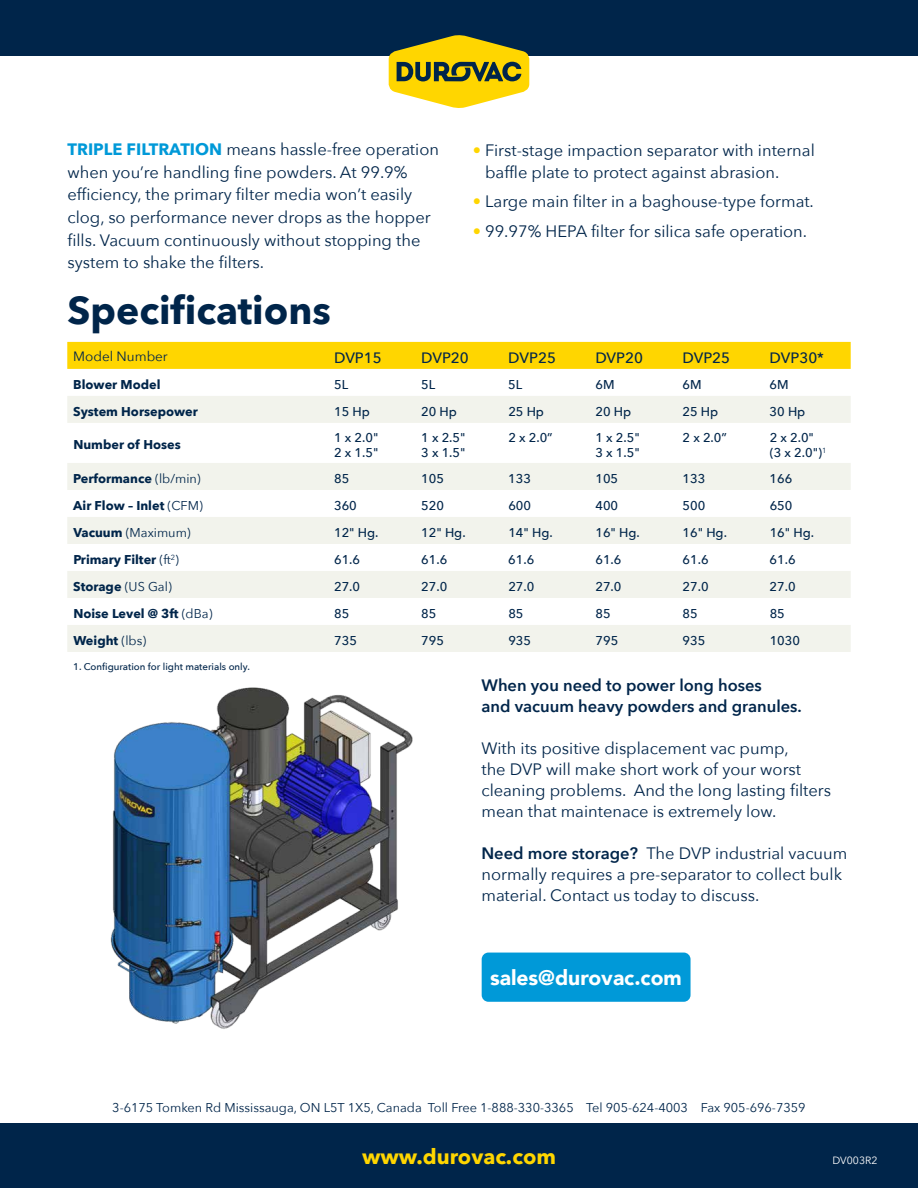
<style>
.page{position:relative;width:918px;height:1188px;background:#fff}
.page>*{position:absolute;margin:0;border:0;box-sizing:border-box;transform-origin:0 0}
.t1{font:700 39px "Avenir Next";color:#00254a}
.t2{font:700 21.15px "Avenir Next";color:#ffd600}
.t3{font:900 21px "Avenir";color:#fff}
.t4{font:16.5px/22.5px "Avenir Next";color:#00254a}
.t5{font:600 16.5px/21px "Avenir Next";color:#00254a}
.t6{font:500 15px "Avenir Next";color:#00254a}
.t7{font:13.5px "Avenir Next";color:#00254a}
.t8{font:500 12.75px/15.3px "Avenir Next";color:#00254a}
.t9{font:700 12.75px "Avenir Next";color:#00254a}
.t10{font:12.75px "Avenir Next";color:#00254a}
.t11{font:10.5px "Avenir Next";color:#fff}
.t12{font:500 9.75px "Avenir Next";color:#00254a}
.s1{font-weight:700;color:#0099d8}
.s2{color:#ffd600}
.s3{font-weight:400}
.s4{font-weight:700}
.s5{font-weight:600}
</style>
<div class="page">
<div style="left:0;top:1124px;width:918px;height:64px;background:#00254a"></div>
<div style="left:0;top:0;width:918px;height:55px;background:#00254a"></div>
<svg style="left:389px;top:35px;width:140px;height:73px"></svg>
<div style="left:67px;top:342px;width:784px;height:27px;background:#ffd600"></div>
<svg style="left:67px;top:396px;width:784px;height:256px;fill:#f2f3ec"></svg>
<img style="left:110px;top:687px;width:303px;height:342px">
<div style="left:482px;top:953px;width:209px;height:49px;background:#0099d8;border-radius:7px"></div>
<p class="t4" style="left:68px;top:138px;width:373px"><span class="s1">TRIPLE FILTRATION</span> means hassle-free operation when you’re handling fine powders. At 99.9% efficiency, the primary filter media won’t easily clog, so performance never drops as the hopper fills. Vacuum continuously without stopping the system to shake the filters.</p>
<p class="t4" style="left:485px;top:138px;width:331px;text-indent:-12px"><span class="s2">•</span> First-stage impaction separator with internal baffle plate to protect against abrasion.</p>
<p class="t4" style="left:473px;top:190px;width:343px"><span class="s2">•</span> Large main filter in a baghouse-type format.</p>
<p class="t4" style="left:473px;top:219px;width:336px"><span class="s2">•</span> 99.97% HEPA filter for silica safe operation.</p>
<h1 class="t1" style="left:68px;top:276px;width:265px">Specifications</h1>
<p class="t7" style="left:73px;top:345px;width:96px">Model Number</p>
<p class="t6" style="left:334px;top:345px;width:49px">DVP15</p>
<p class="t6" style="left:421px;top:345px;width:49px">DVP20</p>
<p class="t6" style="left:508px;top:345px;width:49px">DVP25</p>
<p class="t6" style="left:595px;top:345px;width:49px">DVP20</p>
<p class="t6" style="left:683px;top:345px;width:49px">DVP25</p>
<p class="t6" style="left:770px;top:345px;width:56px">DVP30*</p>
<p class="t9" style="left:73px;top:373px;width:89px">Blower Model</p>
<p class="t8" style="left:334px;top:376px;width:16px">5L</p>
<p class="t8" style="left:421px;top:376px;width:16px">5L</p>
<p class="t8" style="left:508px;top:376px;width:16px">5L</p>
<p class="t8" style="left:595px;top:376px;width:21px">6M</p>
<p class="t8" style="left:683px;top:376px;width:21px">6M</p>
<p class="t8" style="left:770px;top:376px;width:21px">6M</p>
<p class="t9" style="left:73px;top:400px;width:126px">System Horsepower</p>
<p class="t8" style="left:334px;top:403px;width:37px">15 Hp</p>
<p class="t8" style="left:421px;top:403px;width:37px">20 Hp</p>
<p class="t8" style="left:508px;top:403px;width:37px">25 Hp</p>
<p class="t8" style="left:595px;top:403px;width:37px">20 Hp</p>
<p class="t8" style="left:683px;top:403px;width:37px">25 Hp</p>
<p class="t8" style="left:770px;top:403px;width:37px">30 Hp</p>
<p class="t9" style="left:73px;top:434px;width:109px">Number of Hoses</p>
<p class="t8" style="left:334px;top:429px;width:46px">1 x 2.0"<br>2 x 1.5"</p>
<p class="t8" style="left:421px;top:429px;width:46px">1 x 2.5"<br>3 x 1.5"</p>
<p class="t8" style="left:508px;top:429px;width:46px">2 x 2.0”</p>
<p class="t8" style="left:595px;top:429px;width:46px">1 x 2.5"<br>3 x 1.5"</p>
<p class="t8" style="left:683px;top:429px;width:46px">2 x 2.0”</p>
<p class="t8" style="left:770px;top:429px;width:58px">2 x 2.0" (3 x 2.0")<sup>1</sup></p>
<p class="t9" style="left:73px;top:467px;width:129px">Performance <span class="s3">(lb/min)</span></p>
<p class="t8" style="left:334px;top:470px;width:17px">85</p>
<p class="t8" style="left:421px;top:470px;width:24px">105</p>
<p class="t8" style="left:508px;top:470px;width:24px">133</p>
<p class="t8" style="left:595px;top:470px;width:24px">105</p>
<p class="t8" style="left:683px;top:470px;width:24px">133</p>
<p class="t8" style="left:770px;top:470px;width:24px">166</p>
<p class="t9" style="left:73px;top:494px;width:131px">Air Flow – Inlet <span class="s3">(CFM)</span></p>
<p class="t8" style="left:334px;top:497px;width:24px">360</p>
<p class="t8" style="left:421px;top:497px;width:24px">520</p>
<p class="t8" style="left:508px;top:497px;width:24px">600</p>
<p class="t8" style="left:595px;top:497px;width:24px">400</p>
<p class="t8" style="left:683px;top:497px;width:24px">500</p>
<p class="t8" style="left:770px;top:497px;width:24px">650</p>
<p class="t10" style="left:73px;top:522px;width:119px"><span class="s4">Vacuum</span> (Maximum)</p>
<p class="t8" style="left:334px;top:524px;width:46px">12" Hg.</p>
<p class="t8" style="left:421px;top:524px;width:46px">12" Hg.</p>
<p class="t8" style="left:508px;top:524px;width:46px">14" Hg.</p>
<p class="t8" style="left:595px;top:524px;width:46px">16" Hg.</p>
<p class="t8" style="left:683px;top:524px;width:46px">16" Hg.</p>
<p class="t8" style="left:770px;top:524px;width:46px">16" Hg.</p>
<p class="t9" style="left:73px;top:548px;width:107px">Primary Filter <span class="s3">(ft</span><sup>2</sup><span class="s3">)</span></p>
<p class="t8" style="left:334px;top:551px;width:28px">61.6</p>
<p class="t8" style="left:421px;top:551px;width:28px">61.6</p>
<p class="t8" style="left:508px;top:551px;width:28px">61.6</p>
<p class="t8" style="left:595px;top:551px;width:28px">61.6</p>
<p class="t8" style="left:683px;top:551px;width:28px">61.6</p>
<p class="t8" style="left:770px;top:551px;width:28px">61.6</p>
<p class="t9" style="left:73px;top:575px;width:100px">Storage <span class="s3">(US Gal)</span></p>
<p class="t8" style="left:334px;top:578px;width:28px">27.0</p>
<p class="t8" style="left:421px;top:578px;width:28px">27.0</p>
<p class="t8" style="left:508px;top:578px;width:28px">27.0</p>
<p class="t8" style="left:595px;top:578px;width:28px">27.0</p>
<p class="t8" style="left:683px;top:578px;width:28px">27.0</p>
<p class="t8" style="left:770px;top:578px;width:28px">27.0</p>
<p class="t9" style="left:73px;top:602px;width:141px">Noise Level @ 3ft <span class="s3">(dBa)</span></p>
<p class="t8" style="left:334px;top:605px;width:17px">85</p>
<p class="t8" style="left:421px;top:605px;width:17px">85</p>
<p class="t8" style="left:508px;top:605px;width:17px">85</p>
<p class="t8" style="left:595px;top:605px;width:17px">85</p>
<p class="t8" style="left:683px;top:605px;width:17px">85</p>
<p class="t8" style="left:770px;top:605px;width:17px">85</p>
<p class="t9" style="left:73px;top:629px;width:74px">Weight <span class="s3">(lbs)</span></p>
<p class="t8" style="left:334px;top:632px;width:24px">735</p>
<p class="t8" style="left:421px;top:632px;width:24px">795</p>
<p class="t8" style="left:508px;top:632px;width:24px">935</p>
<p class="t8" style="left:595px;top:632px;width:24px">795</p>
<p class="t8" style="left:683px;top:632px;width:24px">935</p>
<p class="t8" style="left:770px;top:632px;width:32px">1030</p>
<p class="t12" style="left:73px;top:659px;width:178px">1. Configuration for light materials only.</p>
<p class="t5" style="left:481px;top:675px;width:322px">When you need to power long hoses<br>and vacuum heavy powders and granules.</p>
<p class="t4" style="left:481px;top:737px;width:351px;line-height:21px">With its positive displacement vac pump,<br>the DVP will make short work of your worst cleaning problems. And the long lasting filters mean that maintenace is extremely low.</p>
<p class="t4" style="left:481px;top:842px;width:367px;line-height:21px"><span class="s5">Need more storage?</span> The DVP industrial vacuum normally requires a pre-separator to collect bulk material. Contact us today to discuss.</p>
<p class="t3" style="left:490px;top:959px;width:193px">sales@durovac.com</p>
<p class="t10" style="left:112px;top:1097px;width:695px">3-6175 Tomken Rd Mississauga, ON L5T 1X5, Canada Toll Free 1-888-330-3365 Tel 905-624-4003 Fax 905-696-7359</p>
<p class="t2" style="left:362px;top:1138px;width:195px">www.durovac.com</p>
<p class="t11" style="left:832px;top:1152px;width:47px">DV003R2</p>
</div>
